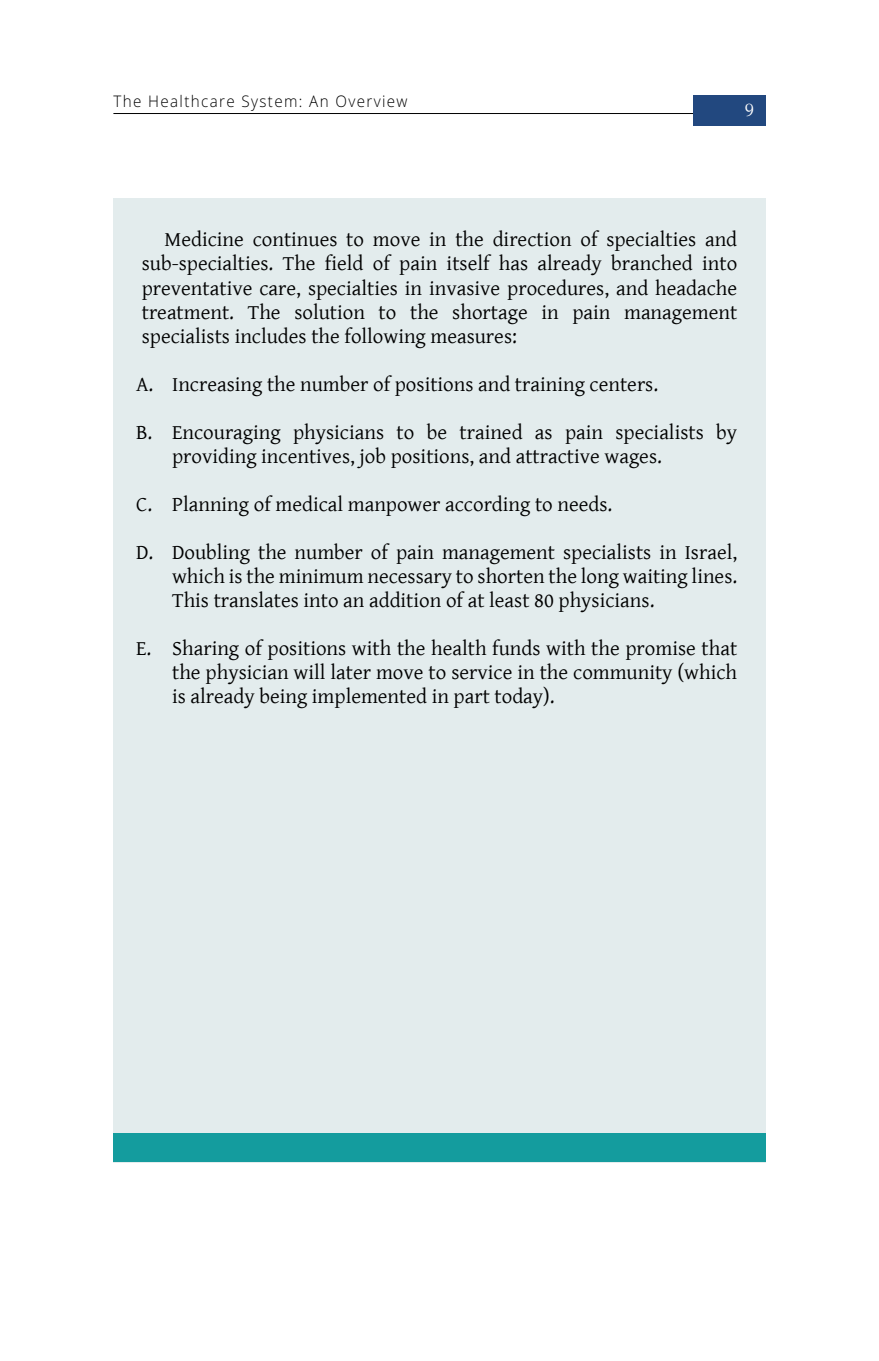
<style>
.page{position:relative;width:879px;height:1361px;background:#fff}
.page>*{position:absolute;margin:0;border:0;box-sizing:border-box;transform-origin:0 0}
.Text_with_indent_Spo{font:21px/24px "Gentium Basic";color:#000;text-align:justify}
.t1{font:300 18px "Frank Ruhl Libre";color:#fff}
.t2{font:300 16px "Open Sans Hebrew";letter-spacing:.09em;color:#000;scale:.95 1}
</style>
<div class="page">
<hr style="left:113px;top:113px;width:652px;height:1px;background:#000">
<div style="left:113px;top:198px;width:652px;height:964px;background:#e3eced"></div>
<div style="left:113px;top:1133px;width:652px;height:28px;background:#149c9e"></div>
<div style="left:693px;top:95px;width:72px;height:31px;background:#22487f"></div>
<p class="t2" style="left:113px;top:92px;width:311px">The Healthcare System: An Overview</p>
<p class="t1" style="left:744px;top:99px;width:11px">9</p>
<p class="Text_with_indent_Spo" style="left:142px;top:227px;width:597px;text-indent:23px">Medicine continues to move in the direction of specialties and sub-specialties. The field of pain itself has already branched into preventative care, specialties in invasive procedures, and headache treatment. The solution to the shortage in pain management specialists includes the following measures:</p>
<p class="Text_with_indent_Spo" style="left:136px;top:371px;width:523px">A. Increasing the number of positions and training centers.</p>
<p class="Text_with_indent_Spo" style="left:172px;top:419px;width:566px;text-indent:-36px">B. Encouraging physicians to be trained as pain specialists by providing incentives, job positions, and attractive wages.</p>
<p class="Text_with_indent_Spo" style="left:136px;top:491px;width:478px">C. Planning of medical manpower according to needs.</p>
<p class="Text_with_indent_Spo" style="left:172px;top:539px;width:566px;text-indent:-36px">D. Doubling the number of pain management specialists in Israel, which is the minimum necessary to shorten the long waiting lines.<br>This translates into an addition of at least 80 physicians.</p>
<p class="Text_with_indent_Spo" style="left:172px;top:635px;width:566px;text-indent:-36px">E. Sharing of positions with the health funds with the promise that the physician will later move to service in the community (which is already being implemented in part today).</p>
</div>
